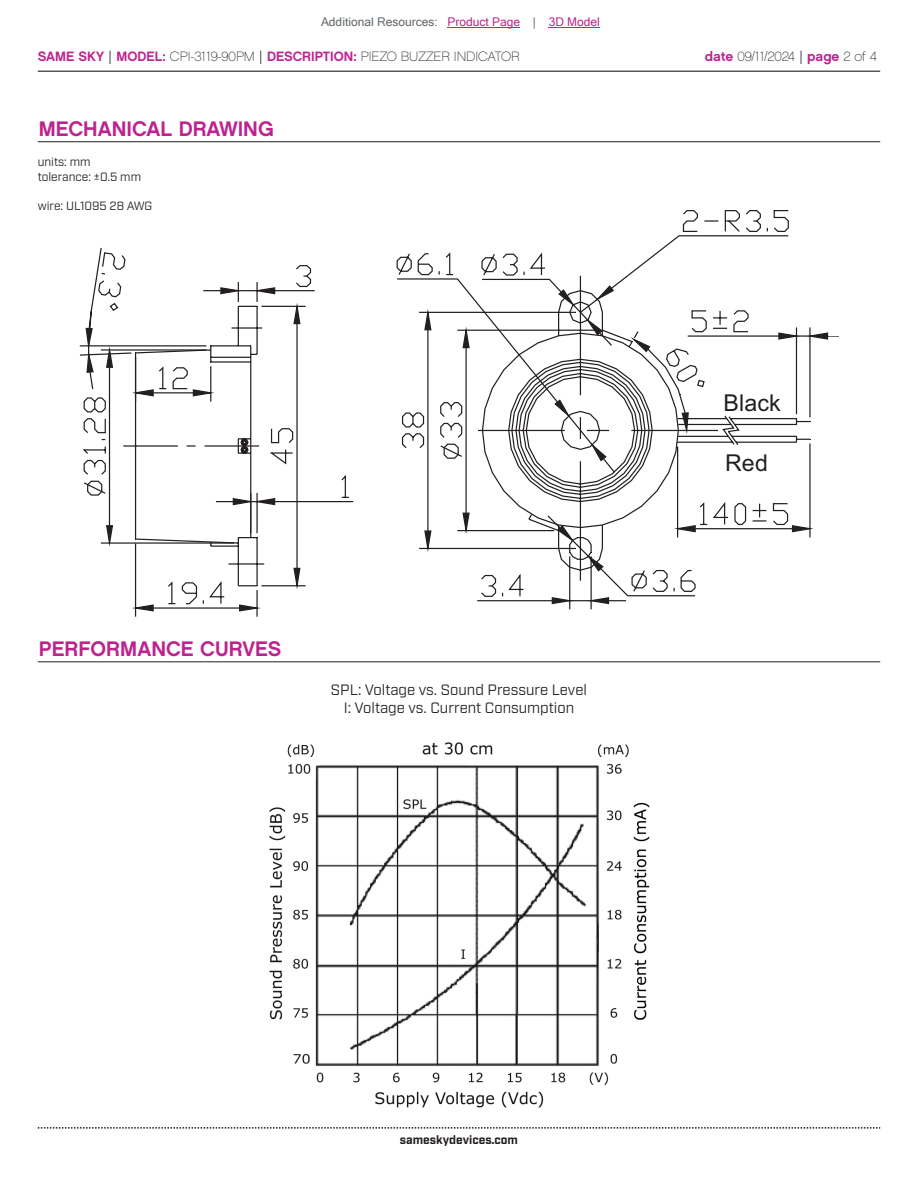
<style>
.page{position:relative;width:918px;height:1188px;background:#fff}
.page>*{position:absolute;margin:0;border:0;box-sizing:border-box;transform-origin:0 0}
.t1{font:23.25px "Arial";letter-spacing:.005em;color:#231f20}
.t2{font:21px "Chalet New York Nineteen Sixty";color:#bd238f}
.t3{font:15px/18px "Industry";color:#231f20;text-align:center}
.t4{font:13.5px "Chalet Paris Nineteen Sixty";color:#231f20}
.t5{font:12px/14.4px "Industry";color:#231f20}
.t6{font:12px "Microsoft Sans Serif";color:#63676b}
.t7{font:700 12px "Industry";color:#231f20}
.s1{color:#bd238f}
.s2{font-family:"Chalet New York Nineteen Sixty";color:#bd238f}
.s3{font-family:"Industry"}
</style>
<div class="page">
<hr style="left:38px;top:71px;width:842px;height:1px;background:#231f20">
<svg style="left:38px;top:1127px;width:842px;height:2px"></svg>
<hr style="left:38px;top:141px;width:842px;height:1px;background:#231f20">
<hr style="left:38px;top:661px;width:842px;height:1px;background:#231f20">
<img style="left:269px;top:742px;width:381px;height:366px">
<svg style="left:396px;top:252px;width:67px;height:32px"></svg>
<svg style="left:658px;top:210px;width:131px;height:41px"></svg>
<svg style="left:427px;top:284px;width:49px;height:266px"></svg>
<svg style="left:425px;top:530px;width:7px;height:22px"></svg>
<svg style="left:80px;top:247px;width:274px;height:365px"></svg>
<svg style="left:109px;top:302px;width:367px;height:145px"></svg>
<svg style="left:481px;top:251px;width:180px;height:35px"></svg>
<svg style="left:476px;top:286px;width:362px;height:324px"></svg>
<hr style="left:448px;top:27px;width:72px;height:1px;background:#bd238f">
<hr style="left:549px;top:27px;width:51px;height:1px;background:#bd238f">
<p class="t6" style="left:321px;top:15px;width:280px">Additional Resources: <span class="s1">Product Page</span> | <span class="s1">3D Model</span></p>
<p class="t4" style="left:38px;top:48px;width:483px"><span class="s2">SAME SKY</span> <span class="s3">|</span> <span class="s2">MODEL:</span> CPI-3119-90PM <span class="s3">|</span> <span class="s2">DESCRIPTION:</span> PIEZO BUZZER INDICATOR</p>
<p class="t4" style="left:705px;top:48px;width:174px"><span class="s2">date</span> 09/11/2024 <span class="s3">|</span> <span class="s2">page</span> 2 of 4</p>
<h2 class="t2" style="left:39px;top:115px;width:236px">MECHANICAL DRAWING</h2>
<p class="t5" style="left:38px;top:155px;width:105px">units: mm tolerance: ±0.5 mm</p>
<p class="t5" style="left:38px;top:198px;width:116px">wire: UL1095 28 AWG</p>
<h2 class="t2" style="left:39px;top:635px;width:244px">PERFORMANCE CURVES</h2>
<p class="t3" style="left:331px;top:681px;width:258px">SPL: Voltage vs. Sound Pressure Level<br>I: Voltage vs. Current Consumption</p>
<h1 class="t1" style="left:724px;top:387px;width:59px">Black</h1>
<h1 class="t1" style="left:725px;top:448px;width:44px">Red</h1>
<p class="t7" style="left:400px;top:1132px;width:120px">sameskydevices.com</p>
</div>
